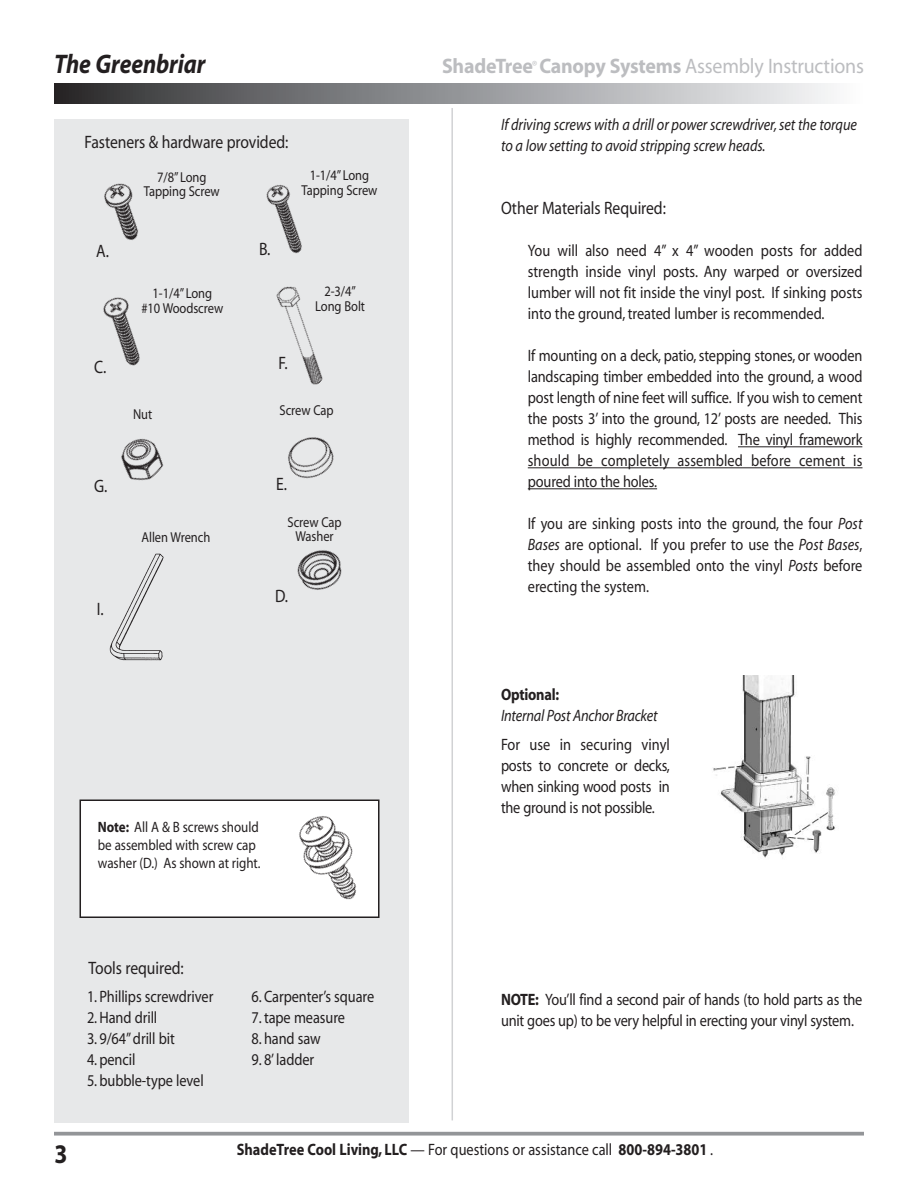
<style>
.page{position:relative;width:918px;height:1188px;background:#fff}
.page>*{position:absolute;margin:0;border:0;box-sizing:border-box;transform-origin:0 0}
.t1{font:italic 700 27px "Myriad";letter-spacing:-.005em;color:#231f20;scale:.87 1}
.t2{font:700 27px "Myriad";color:#231f20;scale:.87 1}
.t3{font:700 21px "Myriad";letter-spacing:-.01em;color:#bcbdc0;scale:.95 1}
.t4{font:18px "Myriad";letter-spacing:-.005em;color:#231f20;scale:.87 1}
.t5{font:16.5px/21px "Myriad";letter-spacing:-.005em;color:#231f20;text-align:justify;scale:.87 1}
.t6{font:italic 16.5px/21px "Myriad";letter-spacing:-.005em;color:#231f20;scale:.87 1}
.t7{font:700 16.5px "Myriad";color:#231f20;scale:.87 1}
.t8{font:15px/18px "Myriad";letter-spacing:-.005em;color:#231f20;scale:.87 1}
.t9{font:14.4px/14.4px "Myriad";letter-spacing:-.005em;color:#231f20;text-align:center;scale:.87 1}
.s1{font-weight:400}
.s2{font-weight:700}
.s3{font-style:italic}
</style>
<div class="page">
<div style="left:54px;top:119px;width:354px;height:1003px;background:#e7e8e9"></div>
<div style="left:80px;top:800px;width:299px;height:117px;background:#fff"></div>
<div style="left:80px;top:800px;width:300px;height:118px;border:2px solid #231f20"></div>
<hr style="left:738px;top:446px;width:124px;height:1px;background:#231f20">
<hr style="left:528px;top:467px;width:334px;height:1px;background:#231f20">
<hr style="left:528px;top:488px;width:129px;height:1px;background:#231f20">
<img style="left:104px;top:183px;width:35px;height:57px">
<img style="left:266px;top:184px;width:36px;height:70px">
<img style="left:297px;top:550px;width:45px;height:40px">
<img style="left:288px;top:437px;width:46px;height:42px">
<img style="left:276px;top:286px;width:47px;height:99px">
<img style="left:121px;top:438px;width:43px;height:43px">
<img style="left:109px;top:553px;width:55px;height:108px">
<img style="left:299px;top:816px;width:58px;height:84px">
<hr style="left:451px;top:108px;width:2px;height:1012px;background:#d1d2d4">
<img style="left:103px;top:297px;width:37px;height:69px">
<svg style="left:54px;top:1132px;width:810px;height:4px;fill:#939598"></svg>
<div style="left:54px;top:84px;width:810px;height:20px;background:linear-gradient(to right,#2d2d2f,#fbfdff)"></div>
<img style="left:713px;top:675px;width:122px;height:183px">
<h1 class="t1" style="left:54px;top:54px;width:176px">The Greenbriar</h1>
<p class="t3" style="left:442px;top:58px;width:446px">ShadeTree<sup>®</sup> Canopy Systems <span class="s1">Assembly Instructions</span></p>
<p class="t4" style="left:85px;top:135px;width:236px">Fasteners &amp; hardware provided:</p>
<p class="t9" style="left:144px;top:171px;width:89px">7/8” Long<br>Tapping Screw</p>
<p class="t9" style="left:301px;top:169px;width:89px">1-1/4” Long<br>Tapping Screw</p>
<p class="t4" style="left:96px;top:244px;width:16px">A.</p>
<p class="t4" style="left:259px;top:242px;width:15px">B.</p>
<p class="t9" style="left:141px;top:287px;width:96px">1-1/4” Long #10 Woodscrew</p>
<p class="t9" style="left:315px;top:285px;width:59px">2-3/4”<br>Long Bolt</p>
<p class="t4" style="left:94px;top:360px;width:16px">C.</p>
<p class="t9" style="left:133px;top:409px;width:24px">Nut</p>
<p class="t4" style="left:278px;top:356px;width:12px">F.</p>
<p class="t9" style="left:280px;top:405px;width:64px">Screw Cap</p>
<p class="t4" style="left:94px;top:480px;width:17px">G.</p>
<p class="t4" style="left:97px;top:602px;width:10px">I.</p>
<p class="t9" style="left:142px;top:531px;width:80px">Allen Wrench</p>
<p class="t4" style="left:276px;top:477px;width:14px">E.</p>
<p class="t9" style="left:288px;top:516px;width:64px">Screw Cap<br>Washer</p>
<p class="t4" style="left:275px;top:589px;width:17px">D.</p>
<p class="t8" style="left:98px;top:820px;width:188px"><span class="s2">Note:</span> All A &amp; B screws should be assembled with screw cap washer (D.) As shown at right.</p>
<p class="t6" style="left:501px;top:116px;width:411px">If driving screws with a drill or power screwdriver,set the torque to a low setting to avoid stripping screw heads.</p>
<p class="t4" style="left:501px;top:201px;width:191px">Other Materials Required:</p>
<p class="t5" style="left:528px;top:241px;width:386px">You will also need 4” x 4” wooden posts for added strength inside vinyl posts. Any warped or oversized lumber will not fit inside the vinyl post. If sinking posts into the ground, treated lumber is recommended.</p>
<p class="t5" style="left:528px;top:346px;width:386px">If mounting on a deck, patio, stepping stones, or wooden landscaping timber embedded into the ground, a wood post length of nine feet will suffice. If you wish to cement the posts 3’ into the ground, 12’ posts are needed. This method is highly recommended. The vinyl framework should be completely assembled before cement is poured into the holes.</p>
<p class="t5" style="left:528px;top:514px;width:386px">If you are sinking posts into the ground, the four <span class="s3">Post Bases</span> are optional. If you prefer to use the <span class="s3">Post Bases</span>, they should be assembled onto the vinyl <span class="s3">Posts</span> before erecting the system.</p>
<p class="t7" style="left:501px;top:689px;width:68px">Optional:</p>
<p class="t6" style="left:501px;top:707px;width:181px">Internal Post Anchor Bracket</p>
<p class="t5" style="left:501px;top:735px;width:196px">For use in securing vinyl posts to concrete or decks, when sinking wood posts in the ground is not possible.</p>
<p class="t4" style="left:89px;top:962px;width:111px">Tools required:</p>
<p class="t5" style="left:87px;top:987px;width:147px">1. Phillips screwdriver<br>2.Hand drill</p>
<p class="t5" style="left:87px;top:1029px;width:103px">3. 9/64”drill bit</p>
<p class="t5" style="left:87px;top:1050px;width:57px">4. pencil</p>
<p class="t5" style="left:87px;top:1071px;width:136px">5. bubble-type level</p>
<h1 class="t2" style="left:54px;top:1144px;width:16px">3</h1>
<p class="t5" style="left:252px;top:987px;width:142px">6. Carpenter’s square<br>7.tape measure</p>
<p class="t5" style="left:252px;top:1029px;width:81px">8. hand saw</p>
<p class="t5" style="left:252px;top:1050px;width:73px">9. 8’ ladder</p>
<p class="t5" style="left:501px;top:990px;width:417px"><span class="s2">NOTE:</span> You’ll find a second pair of hands (to hold parts as the unit goes up) to be very helpful in erecting your vinyl system.</p>
<p class="t7" style="left:237px;top:1144px;width:549px">ShadeTree Cool Living, LLC <span class="s1">— For questions or assistance call</span> 800-894-3801 <span class="s1">.</span></p>
</div>
